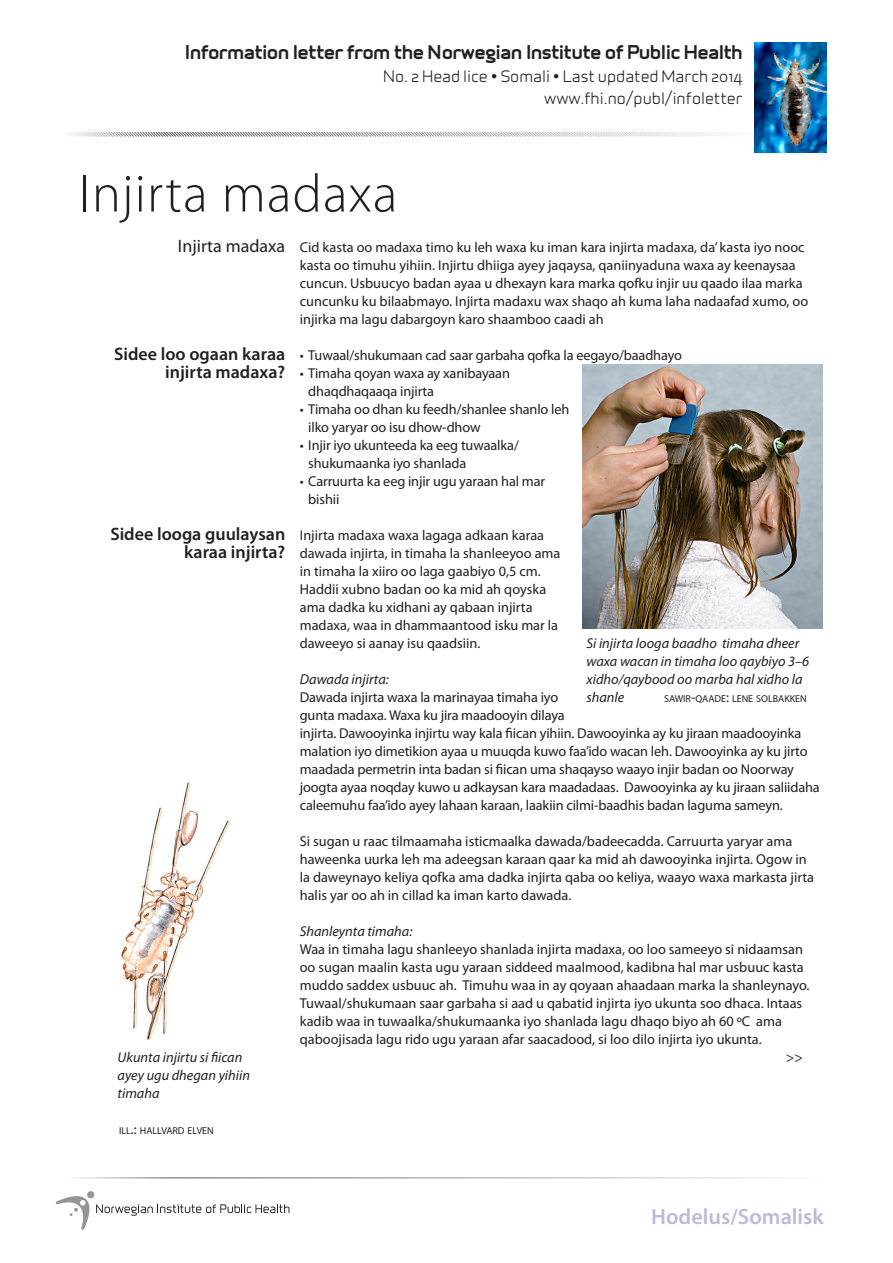
<style>
.page{position:relative;width:893px;height:1263px;background:#fff}
.page>*{position:absolute;margin:0;border:0;box-sizing:border-box;transform-origin:0 0}
.Tittel{font:300 54px "Myriad Pro";letter-spacing:.02em;color:#231f20}
.Overskrift_1{font:600 22.2px "Myriad Pro";color:#bbbbd9}
.Overskrift_1-2{font:600 18px/18px "Myriad Pro";color:#231f20;text-align:right}
.Head{font:700 18px "Infinity ST Extra";color:#231f20}
.Overskrift_1-3{font:18px "Myriad Pro";color:#231f20}
.Head-2{font:15px "Infinity ST Medium";color:#231f20}
.Brødtekst{font:14.25px/18px "Myriad Pro";color:#231f20}
.Punkter{font:14.25px/18px "Myriad Pro";letter-spacing:-.01em;color:#231f20}
.Overskrift_italic_br{font:italic 14.25px/18px "Myriad Pro";color:#231f20}
.Brødtekst-2{font:italic 14.25px/18px "Myriad Pro";color:#231f20}
.Overskrift_italic_br-2{font:10.05px "Myriad Pro";color:#231f20}
.Brødtekst-3{font:10.05px "Myriad Pro";color:#231f20}
.s1{font-size:14.25px}
</style>
<div class="page">
<div style="left:87px;top:1191px;width:8px;height:7px;background:#939598;border-radius:50%"></div>
<svg style="left:56px;top:1194px;width:233px;height:36px"></svg>
<svg style="left:67px;top:131px;width:669px;height:6px"></svg>
<img style="left:754px;top:42px;width:72px;height:110px">
<img style="left:583px;top:365px;width:239px;height:264px">
<img style="left:120px;top:781px;width:110px;height:259px">
<p class="Head" style="left:185px;top:39px;width:559px">Information letter from the Norwegian Institute of Public Health</p>
<p class="Head-2" style="left:383px;top:62px;width:361px">No. 2 Head lice • Somali • Last updated March 2014</p>
<p class="Head-2" style="left:544px;top:85px;width:200px">www.fhi.no/publ/infoletter</p>
<p class="Tittel" style="left:79px;top:161px;width:320px">Injirta madaxa</p>
<p class="Overskrift_1-3" style="left:178px;top:235px;width:109px">Injirta madaxa</p>
<p class="Overskrift_1-2" style="left:114px;top:345px;width:173px">Sidee loo ogaan karaa injirta madaxa?</p>
<p class="Overskrift_1-2" style="left:110px;top:525px;width:176px">Sidee looga guulaysan karaa injirta?</p>
<p class="Brødtekst-2" style="left:118px;top:1048px;width:134px">Ukunta injirtu si fiican ayey ugu dhegan yihiin timaha</p>
<p class="Brødtekst-3" style="left:119px;top:1124px;width:96px">ILL<span class="s1">.:</span> HALLVARD ELVEN</p>
<p class="Brødtekst" style="left:300px;top:238px;width:510px">Cid kasta oo madaxa timo ku leh waxa ku iman kara injirta madaxa, da’ kasta iyo nooc kasta oo timuhu yihiin. Injirtu dhiiga ayey jaqaysa, qaniinyaduna waxa ay keenaysaa cuncun. Usbuucyo badan ayaa u dhexayn kara marka qofku injir uu qaado ilaa marka cuncunku ku bilaabmayo. Injirta madaxu wax shaqo ah kuma laha nadaafad xumo, oo injirka ma lagu dabargoyn karo shaamboo caadi ah</p>
<p class="Punkter" style="left:300px;top:346px;width:384px">• Tuwaal/shukumaan cad saar garbaha qofka la eegayo/baadhayo</p>
<p class="Punkter" style="left:308px;top:364px;width:203px;text-indent:-9px">• Timaha qoyan waxa ay xanibayaan dhaqdhaqaaqa injirta</p>
<p class="Punkter" style="left:308px;top:400px;width:263px;text-indent:-9px">• Timaha oo dhan ku feedh/shanlee shanlo leh ilko yaryar oo isu dhow-dhow</p>
<p class="Punkter" style="left:308px;top:436px;width:212px;text-indent:-9px">• Injir iyo ukunteeda ka eeg tuwaalka/ shukumaanka iyo shanlada</p>
<p class="Punkter" style="left:308px;top:472px;width:238px;text-indent:-9px">• Carruurta ka eeg injir ugu yaraan hal mar bishii</p>
<p class="Brødtekst" style="left:300px;top:526px;width:262px">Injirta madaxa waxa lagaga adkaan karaa dawada injirta, in timaha la shanleeyoo ama in timaha la xiiro oo laga gaabiyo 0,5 cm.<br>Haddii xubno badan oo ka mid ah qoyska ama dadka ku xidhani ay qabaan injirta madaxa, waa in dhammaantood isku mar la daweeyo si aanay isu qaadsiin.</p>
<p class="Overskrift_italic_br" style="left:300px;top:670px;width:91px">Dawada injirta:</p>
<p class="Brødtekst" style="left:300px;top:688px;width:522px">Dawada injirta waxa la marinayaa timaha iyo<br>gunta madaxa. Waxa ku jira maadooyin dilaya<br>injirta. Dawooyinka injirtu way kala fiican yihiin. Dawooyinka ay ku jiraan maadooyinka malation iyo dimetikion ayaa u muuqda kuwo faa’ido wacan leh. Dawooyinka ay ku jirto maadada permetrin inta badan si fiican uma shaqayso waayo injir badan oo Noorway joogta ayaa noqday kuwo u adkaysan kara maadadaas. Dawooyinka ay ku jiraan saliidaha caleemuhu faa’ido ayey lahaan karaan, laakiin cilmi-baadhis badan laguma sameyn.</p>
<p class="Brødtekst" style="left:300px;top:832px;width:516px">Si sugan u raac tilmaamaha isticmaalka dawada/badeecadda. Carruurta yaryar ama haweenka uurka leh ma adeegsan karaan qaar ka mid ah dawooyinka injirta. Ogow in la daweynayo keliya qofka ama dadka injirta qaba oo keliya, waayo waxa markasta jirta halis yar oo ah in cillad ka iman karto dawada.</p>
<p class="Overskrift_italic_br" style="left:300px;top:922px;width:114px">Shanleynta timaha:</p>
<p class="Brødtekst" style="left:300px;top:940px;width:511px">Waa in timaha lagu shanleeyo shanlada injirta madaxa, oo loo sameeyo si nidaamsan oo sugan maalin kasta ugu yaraan siddeed maalmood, kadibna hal mar usbuuc kasta muddo saddex usbuuc ah. Timuhu waa in ay qoyaan ahaadaan marka la shanleynayo.<br>Tuwaal/shukumaan saar garbaha si aad u qabatid injirta iyo ukunta soo dhaca. Intaas kadib waa in tuwaalka/shukumaanka iyo shanlada lagu dhaqo biyo ah 60 ºC ama qaboojisada lagu rido ugu yaraan afar saacadood, si loo dilo injirta iyo ukunta.</p>
<p class="Brødtekst" style="left:786px;top:1048px;width:19px">&gt;&gt;</p>
<p class="Overskrift_italic_br" style="left:586px;top:634px;width:224px">Si injirta looga baadho timaha dheer waxa wacan in timaha loo qaybiyo 3–6 xidho/qaybood oo marba hal xidho la shanle</p>
<p class="Overskrift_italic_br-2" style="left:664px;top:692px;width:144px">SAWIR<span class="s1">-</span>QAADE<span class="s1">:</span> LENE SOLBAKKEN</p>
<p class="Overskrift_1" style="left:651px;top:1202px;width:174px">Hodelus/Somalisk</p>
</div>
